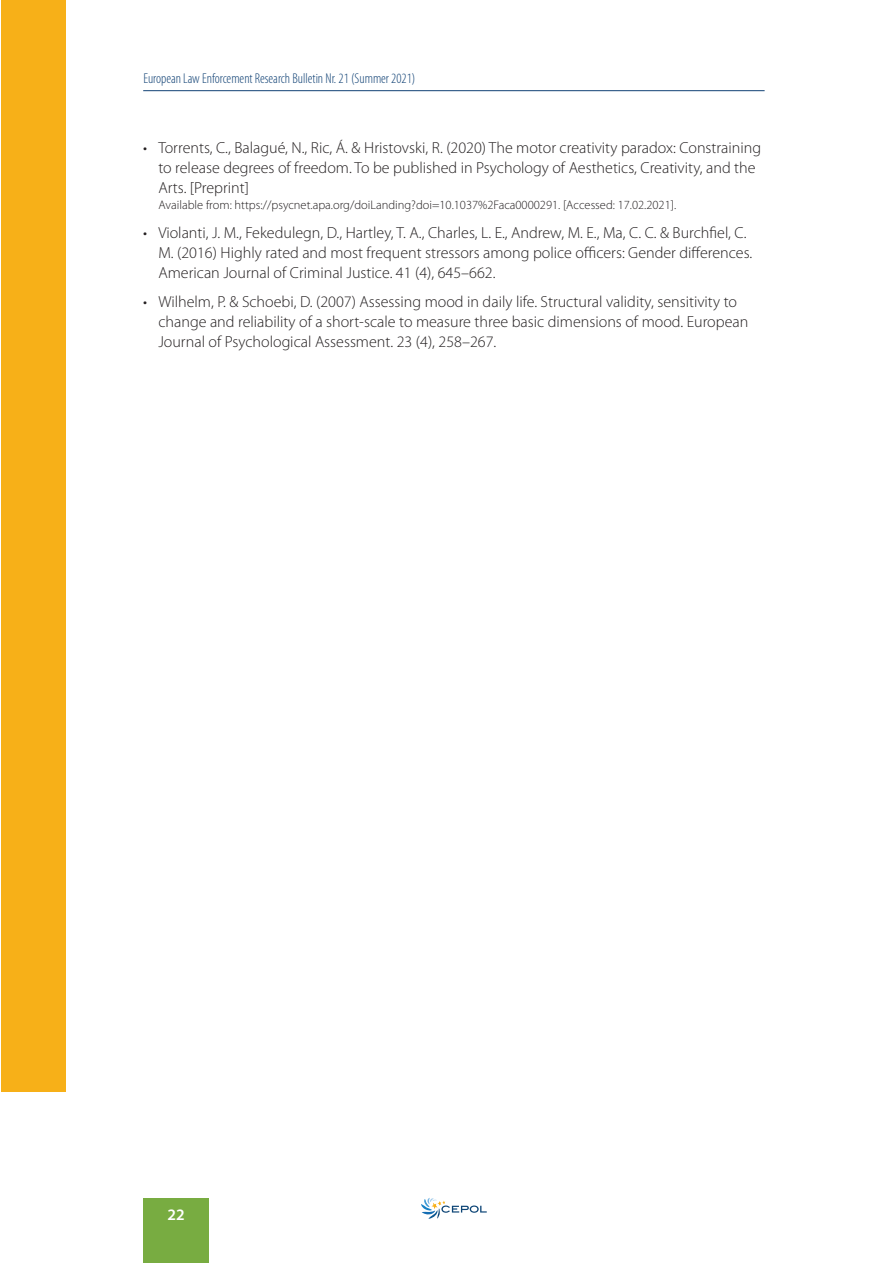
<style>
.page{position:relative;width:893px;height:1263px;background:#fff}
.page>*{position:absolute;margin:0;border:0;box-sizing:border-box;transform-origin:0 0}
.t1{font:300 16.05px/19.6px "Myriad Pro";color:#231f20}
.t2{font:600 16.05px "Myriad Pro";color:#fff}
.t3{font:300 condensed 14.25px "Myriad Pro";color:#114275}
.t4{font:300 12.45px "Myriad Pro";color:#231f20}
</style>
<div class="page">
<div style="left:2px;top:0;width:64px;height:1091px;background:#f7b018"></div>
<svg style="left:421px;top:1198px;width:66px;height:21px"></svg>
<hr style="left:143px;top:90px;width:621px;height:1px;background:#114275">
<div style="left:143px;top:1198px;width:66px;height:65px;background:#78ac41"></div>
<p class="t3" style="left:144px;top:70px;width:273px">European Law Enforcement Research Bulletin Nr. 21 (Summer 2021)</p>
<p class="t1" style="left:158px;top:139px;width:604px;text-indent:-15px">• Torrents, C., Balagué, N., Ric, Á. &amp; Hristovski, R. (2020) The motor creativity paradox: Constraining to release degrees of freedom. To be published in Psychology of Aesthetics, Creativity, and the<br>Arts. [Preprint]</p>
<p class="t4" style="left:158px;top:200px;width:519px">Available from: https://psycnet.apa.org/doiLanding?doi=10.1037%2Faca0000291. [Accessed: 17.02.2021].</p>
<p class="t1" style="left:158px;top:224px;width:595px;text-indent:-15px">• Violanti, J. M., Fekedulegn, D., Hartley, T. A., Charles, L. E., Andrew, M. E., Ma, C. C. &amp; Burchfiel, C.<br>M. (2016) Highly rated and most frequent stressors among police officers: Gender differences.<br>American Journal of Criminal Justice. 41 (4), 645–662.</p>
<p class="t1" style="left:158px;top:293px;width:591px;text-indent:-15px">• Wilhelm, P. &amp; Schoebi, D. (2007) Assessing mood in daily life. Structural validity, sensitivity to change and reliability of a short-scale to measure three basic dimensions of mood. European<br>Journal of Psychological Assessment. 23 (4), 258–267.</p>
<p class="t2" style="left:167px;top:1209px;width:19px">22</p>
</div>
